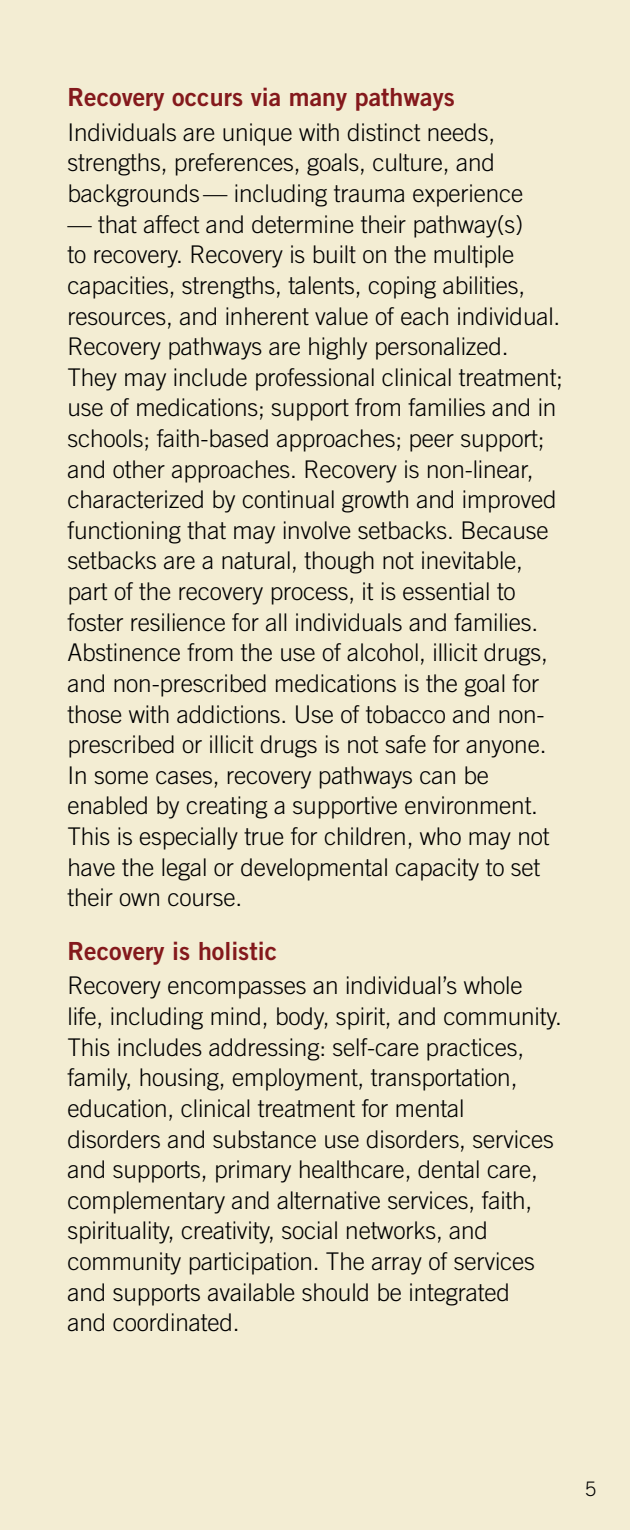
<style>
.page{position:relative;width:630px;height:1530px;background:#f3edd3}
.page>*{position:absolute;margin:0;border:0;box-sizing:border-box;transform-origin:0 0}
.t1{font:25px "Trade Gothic LT Std Bd 2";color:#84191c}
.t2{font:300 24.5px/30.5px "Trade Gothic LT Std";letter-spacing:-.005em;color:#000}
.t3{font:300 20px "Trade Gothic LT Std";color:#000}
</style>
<div class="page">
<h3 class="t1" style="left:68px;top:82px;width:389px">Recovery occurs via many pathways</h3>
<p class="t2" style="left:68px;top:117px;width:457px">Individuals are unique with distinct needs, strengths, preferences, goals, culture, and backgrounds— including trauma experience</p>
<p class="t2" style="left:68px;top:208px;width:497px">— that affect and determine their pathway(s)<br>to recovery. Recovery is built on the multiple capacities, strengths, talents, coping abilities, resources, and inherent value of each individual.<br>Recovery pathways are highly personalized.<br>They may include professional clinical treatment; use of medications; support from families and in schools; faith-based approaches; peer support; and other approaches. Recovery is non-linear, characterized by continual growth and improved functioning that may involve setbacks. Because setbacks are a natural, though not inevitable, part of the recovery process, it is essential to foster resilience for all individuals and families.<br>Abstinence from the use of alcohol, illicit drugs, and non-prescribed medications is the goal for those with addictions. Use of tobacco and non&shy;prescribed or illicit drugs is not safe for anyone.<br>In some cases, recovery pathways can be enabled by creating a supportive environment.<br>This is especially true for children, who may not have the legal or developmental capacity to set their own course.</p>
<h3 class="t1" style="left:68px;top:935px;width:211px">Recovery is holistic</h3>
<p class="t2" style="left:68px;top:970px;width:496px">Recovery encompasses an individual’s whole life, including mind, body, spirit, and community.<br>This includes addressing: self-care practices, family, housing, employment, transportation, education, clinical treatment for mental disorders and substance use disorders, services and supports, primary healthcare, dental care, complementary and alternative services, faith, spirituality, creativity, social networks, and community participation. The array of services and supports available should be integrated<br>and coordinated.</p>
<p class="t3" style="left:585px;top:1477px;width:13px">5</p>
</div>
